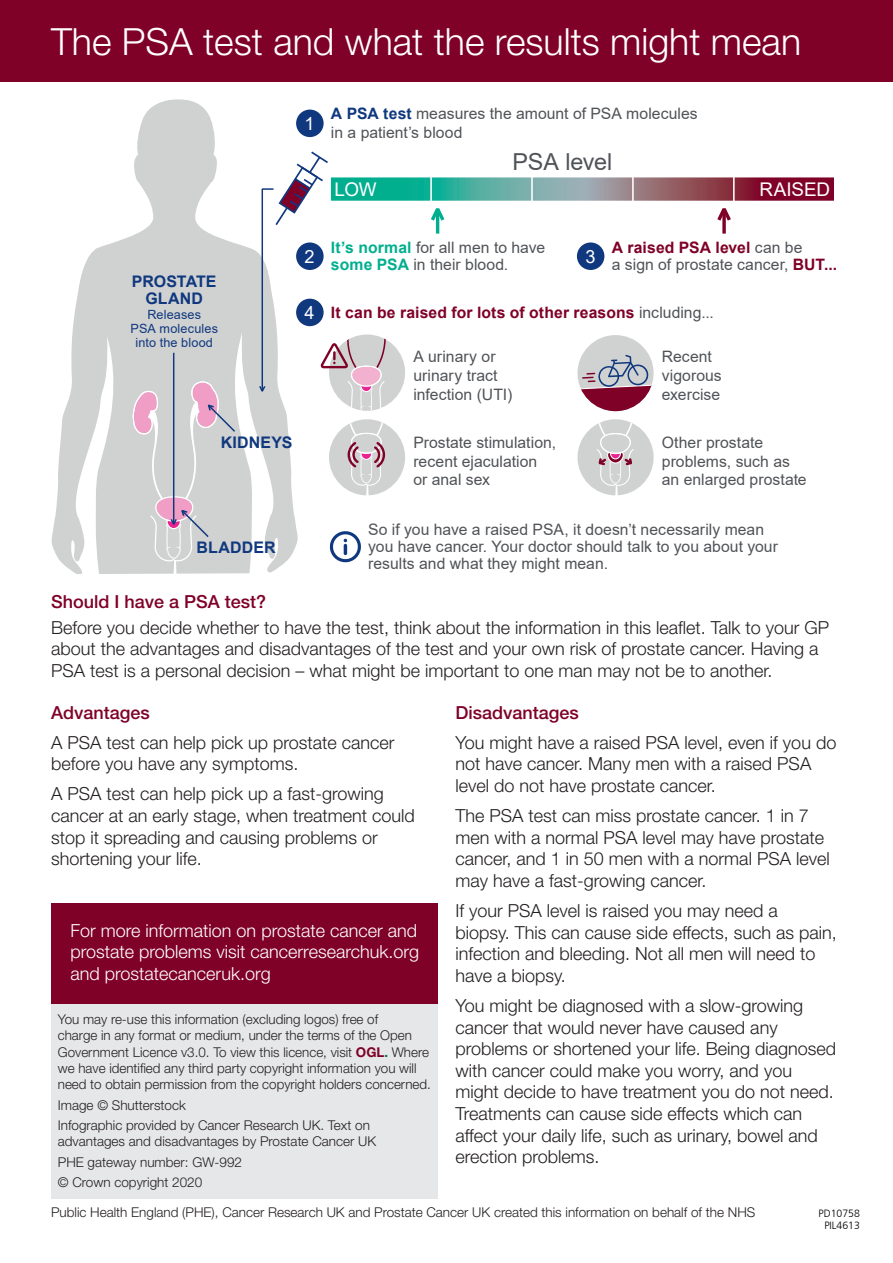
<style>
.page{position:relative;width:893px;height:1263px;background:#fff}
.page>*{position:absolute;margin:0;border:0;box-sizing:border-box;transform-origin:0 0}
.Body_text{font:300 37.5px "Helvetica Neue LT Std";color:#fff}
.t1{font:23.4px "Arial";letter-spacing:-.01em;color:#505357}
.t2{font:18.9px "Arial";letter-spacing:-.005em;color:#fff}
.t3{font:18.15px "Arial";color:#fff}
.Body_text-2{font:300 18px/21.6px "Helvetica Neue LT Std";color:#231f20}
.Bullets{font:300 18px/21.6px "Helvetica Neue LT Std";color:#231f20}
.Body_text-3{font:300 18px/21.6px "Helvetica Neue LT Std";color:#fff;text-align:justify}
.t4{font:500 18px "Helvetica Neue LT Std";color:#7f0128}
.t5{font:700 15.9px/16.8px "Arial";letter-spacing:.01em;color:#10387e;text-align:center}
.t6{font:15.75px/18.9px "Arial";letter-spacing:.005em;color:#505357}
.t7{font:700 15.75px "Arial";letter-spacing:.01em;color:#7f0128}
.Body_text-4{font:300 13.5px/16.2px "Helvetica Neue LT Std";color:#231f20}
.t8{font:12.75px/13.6px "Arial";letter-spacing:.01em;color:#10387e;text-align:center}
.t9{font:300 10.5px/12.6px "Frutiger LT";color:#000;text-align:center}
.s1{font-weight:700;color:#10387e}
.s2{font-weight:700;color:#01af8f}
.s3{font-weight:700;color:#7f0128}
.s4{font-weight:400;font-size:18.15px;color:#fff}
.s5{font-weight:400;color:#505357}
.s6{font-weight:700;color:#007054}
</style>
<div class="page">
<div style="left:51px;top:961px;width:386px;height:238px;background:#e6e7e9"></div>
<svg style="left:51px;top:99px;width:247px;height:475px;fill:#d0d1d1"></svg>
<svg style="left:405px;top:177px;width:429px;height:24px;background:#7a747a"></svg>
<hr style="left:430px;top:174px;width:2px;height:30px;background:#fff">
<hr style="left:531px;top:174px;width:2px;height:30px;background:#fff">
<hr style="left:632px;top:174px;width:2px;height:30px;background:#fff">
<hr style="left:733px;top:174px;width:2px;height:30px;background:#fff">
<div style="left:296px;top:110px;width:28px;height:27px;background:#10387e;border-radius:50%"></div>
<div style="left:577px;top:242px;width:27px;height:28px;background:#10387e;border-radius:50%"></div>
<hr style="left:436px;top:209px;width:3px;height:25px;background:#01af8f">
<svg style="left:431px;top:208px;width:14px;height:16px"></svg>
<svg style="left:722px;top:224px;width:4px;height:10px"></svg>
<svg style="left:717px;top:208px;width:14px;height:16px"></svg>
<svg style="left:577px;top:419px;width:77px;height:76px"></svg>
<svg style="left:329px;top:419px;width:76px;height:76px"></svg>
<div style="left:577px;top:335px;width:77px;height:76px;background:#d0d1d1;border-radius:38px"></div>
<svg style="left:577px;top:355px;width:77px;height:56px"></svg>
<svg style="left:258px;top:150px;width:147px;height:261px"></svg>
<hr style="left:173px;top:353px;width:1px;height:171px;background:#10387e">
<svg style="left:133px;top:381px;width:104px;height:181px;background:#cec8cf"></svg>
<svg style="left:329px;top:531px;width:32px;height:32px"></svg>
<div style="left:0;top:0;width:893px;height:82px;background:#7f0128"></div>
<div style="left:51px;top:902px;width:386px;height:101px;background:#7f0128"></div>
<p class="Body_text" style="left:51px;top:19px;width:752px">The PSA test and what the results might mean</p>
<p class="t3" style="left:305px;top:111px;width:12px">1</p>
<p class="t6" style="left:331px;top:104px;width:368px"><span class="s1">A PSA test</span> measures the amount of PSA molecules in a patient’s blood</p>
<p class="t1" style="left:513px;top:146px;width:101px">PSA level</p>
<p class="t2" style="left:335px;top:177px;width:43px">LOW</p>
<p class="t2" style="left:759px;top:177px;width:72px">RAISED</p>
<p class="t5" style="left:132px;top:274px;width:86px">PROSTATE<br>GLAND</p>
<p class="t8" style="left:130px;top:308px;width:89px">Releases<br>PSA molecules into the blood</p>
<p class="t5" style="left:221px;top:434px;width:73px">KIDNEYS</p>
<p class="t5" style="left:197px;top:539px;width:81px">BLADDER</p>
<p class="t3" style="left:305px;top:244px;width:12px">2</p>
<p class="t6" style="left:331px;top:238px;width:216px;line-height:17.9px"><span class="s2">It’s normal</span> for all men to have <span class="s2">some PSA</span> in their blood.</p>
<p class="t3" style="left:585px;top:244px;width:12px">3</p>
<p class="t6" style="left:612px;top:238px;width:227px;line-height:17.9px"><span class="s3">A raised PSA level</span> can be<br>a sign of prostate cancer, <span class="s3">BUT...</span></p>
<p class="t7" style="left:304px;top:302px;width:411px"><span class="s4">4</span> It can be raised for lots of other reasons <span class="s5">including...</span></p>
<p class="t6" style="left:662px;top:347px;width:61px">Recent vigorous exercise</p>
<p class="t6" style="left:662px;top:433px;width:146px">Other prostate problems, such as an enlarged prostate</p>
<p class="t6" style="left:368px;top:520px;width:411px;line-height:17.2px">So if you have a raised PSA, it doesn’t necessarily mean you have cancer. Your doctor should talk to you about your results and what they might mean.</p>
<p class="t6" style="left:413px;top:347px;width:100px">A urinary or urinary tract infection (UTI)</p>
<p class="t6" style="left:413px;top:433px;width:144px">Prostate stimulation, recent ejaculation<br>or anal sex</p>
<p class="t4" style="left:51px;top:591px;width:217px">Should I have a PSA test?</p>
<p class="Body_text-2" style="left:51px;top:616px;width:780px">Before you decide whether to have the test, think about the information in this leaflet. Talk to your GP about the advantages and disadvantages of the test and your own risk of prostate cancer. Having a<br>PSA test is a personal decision – what might be important to one man may not be to another.</p>
<p class="t4" style="left:51px;top:701px;width:100px">Advantages</p>
<p class="Bullets" style="left:51px;top:731px;width:345px">A PSA test can help pick up prostate cancer before you have any symptoms.</p>
<p class="Bullets" style="left:51px;top:783px;width:365px">A PSA test can help pick up a fast-growing cancer at an early stage, when treatment could stop it spreading and causing problems or shortening your life.</p>
<p class="t4" style="left:455px;top:701px;width:125px">Disadvantages</p>
<p class="Body_text-2" style="left:455px;top:731px;width:382px">You might have a raised PSA level, even if you do not have cancer. Many men with a raised PSA level do not have prostate cancer.</p>
<p class="Body_text-2" style="left:455px;top:804px;width:376px">The PSA test can miss prostate cancer. 1 in 7 men with a normal PSA level may have prostate cancer, and 1 in 50 men with a normal PSA level may have a fast-growing cancer.</p>
<p class="Body_text-2" style="left:455px;top:899px;width:383px">If your PSA level is raised you may need a<br>biopsy. This can cause side effects, such as pain, infection and bleeding. Not all men will need to have a biopsy.</p>
<p class="Body_text-2" style="left:455px;top:994px;width:382px">You might be diagnosed with a slow-growing cancer that would never have caused any problems or shortened your life. Being diagnosed with cancer could make you worry, and you might decide to have treatment you do not need.<br>Treatments can cause side effects which can affect your daily life, such as urinary, bowel and erection problems.</p>
<p class="Body_text-3" style="left:71px;top:919px;width:350px">For more information on prostate cancer and prostate problems visit cancerresearchuk.org and prostatecanceruk.org</p>
<p class="Body_text-4" style="left:58px;top:1011px;width:375px">You may re-use this information (excluding logos) free of<br>charge in any format or medium, under the terms of the Open Government Licence v3.0. To view this licence, visit <span class="s3">OGL</span><span class="s6">.</span> Where we have identified any third party copyright information you will need to obtain permission from the copyright holders concerned.</p>
<p class="Body_text-4" style="left:58px;top:1096px;width:130px">Image © Shutterstock</p>
<p class="Body_text-4" style="left:58px;top:1117px;width:320px">Infographic provided by Cancer Research UK. Text on advantages and disadvantages by Prostate Cancer UK</p>
<p class="Body_text-4" style="left:58px;top:1153px;width:186px">PHE gateway number: GW-992</p>
<p class="Body_text-4" style="left:58px;top:1174px;width:146px">© Crown copyright 2020</p>
<p class="Body_text-4" style="left:51px;top:1203px;width:706px">Public Health England (PHE), Cancer Research UK and Prostate Cancer UK created this information on behalf of the NHS</p>
<p class="t9" style="left:818px;top:1207px;width:43px">PD10758<br>PIL4613</p>
<p class="Body_text-4" style="left:51px;top:1208px;width:185px">PHE gateway number 2015736</p>
</div>
